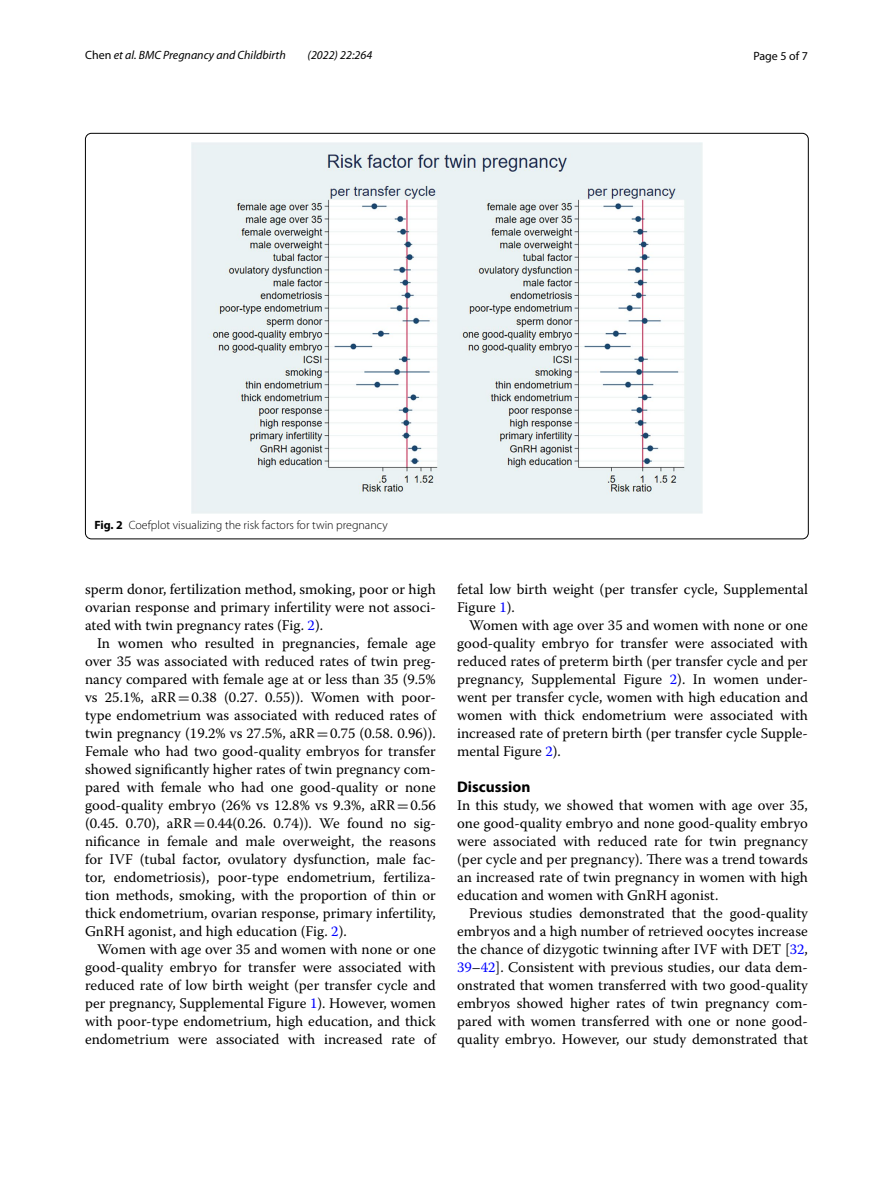
<style>
.page{position:relative;width:893px;height:1187px;background:#fff}
.page>*{position:absolute;margin:0;border:0;box-sizing:border-box;transform-origin:0 0}
.t1{font:700 15.45px "Myriad Pro";color:#000}
.t2{font:14.7px/18px "Warnock Pro";color:#000;text-align:justify}
.t3{font:300 12px "Myriad Pro";color:#000}
.t4{font:italic 12px "Myriad Pro";color:#000}
.t5{font:12px "Myriad Pro";color:#000}
.s1{font-style:normal}
.s2{font-weight:700}
.s3{color:#00f}
.s4{font-family:"MTSY"}
</style>
<div class="page">
<img style="left:192px;top:142px;width:510px;height:372px">
<p class="t4" style="left:85px;top:48px;width:202px"><span class="s1">Chen</span> et al. BMC Pregnancy and Childbirth</p>
<p class="t4" style="left:308px;top:48px;width:66px">(2022) 22:264</p>
<p class="t5" style="left:753px;top:48px;width:56px">Page 5 of 7</p>
<p class="t3" style="left:94px;top:518px;width:295px"><span class="s2">Fig. 2</span> Coefplot visualizing the risk factors for twin pregnancy</p>
<p class="t2" style="left:85px;top:579px;width:352px">sperm donor, fertilization method, smoking, poor or high ovarian response and primary infertility were not associ&shy;ated with twin pregnancy rates (Fig. <span class="s3">2</span>).</p>
<p class="t2" style="left:85px;top:633px;width:352px;text-indent:12px">In women who resulted in pregnancies, female age over 35 was associated with reduced rates of twin preg&shy;nancy compared with female age at or less than 35 (9.5% vs 25.1%, aRR<span class="s4">=</span>0.38 (0.27. 0.55)). Women with poor&shy;type endometrium was associated with reduced rates of twin pregnancy (19.2% vs 27.5%, aRR<span class="s4">=</span>0.75 (0.58. 0.96)).<br>Female who had two good-quality embryos for transfer showed significantly higher rates of twin pregnancy com&shy;pared with female who had one good-quality or none good-quality embryo (26% vs 12.8% vs 9.3%, aRR<span class="s4">=</span>0.56 (0.45. 0.70), aRR<span class="s4">=</span>0.44(0.26. 0.74)). We found no sig&shy;nificance in female and male overweight, the reasons for IVF (tubal factor, ovulatory dysfunction, male fac&shy;tor, endometriosis), poor-type endometrium, fertiliza&shy;tion methods, smoking, with the proportion of thin or thick endometrium, ovarian response, primary infertility, GnRH agonist, and high education (Fig. <span class="s3">2</span>).</p>
<p class="t2" style="left:85px;top:939px;width:352px;text-indent:12px">Women with age over 35 and women with none or one good-quality embryo for transfer were associated with reduced rate of low birth weight (per transfer cycle and per pregnancy, Supplemental Figure <span class="s3">1</span>). However, women with poor-type endometrium, high education, and thick endometrium were associated with increased rate of</p>
<p class="t2" style="left:457px;top:579px;width:352px">fetal low birth weight (per transfer cycle, Supplemental<br>Figure <span class="s3">1</span>).</p>
<p class="t2" style="left:457px;top:615px;width:352px;text-indent:12px">Women with age over 35 and women with none or one good-quality embryo for transfer were associated with reduced rates of preterm birth (per transfer cycle and per pregnancy, Supplemental Figure <span class="s3">2</span>). In women under&shy;went per transfer cycle, women with high education and women with thick endometrium were associated with increased rate of pretern birth (per transfer cycle Supple&shy;mental Figure <span class="s3">2</span>).</p>
<p class="t1" style="left:457px;top:776px;width:75px">Discussion</p>
<p class="t2" style="left:457px;top:795px;width:352px">In this study, we showed that women with age over 35, one good-quality embryo and none good-quality embryo were associated with reduced rate for twin pregnancy (per cycle and per pregnancy). There was a trend towards an increased rate of twin pregnancy in women with high education and women with GnRH agonist.</p>
<p class="t2" style="left:457px;top:903px;width:352px;text-indent:12px">Previous studies demonstrated that the good-quality embryos and a high number of retrieved oocytes increase the chance of dizygotic twinning after IVF with DET [<span class="s3">32</span>, <span class="s3">39</span>–<span class="s3">42</span>]. Consistent with previous studies, our data dem&shy;onstrated that women transferred with two good-quality embryos showed higher rates of twin pregnancy com&shy;pared with women transferred with one or none good&shy;quality embryo. However, our study demonstrated that</p>
</div>
